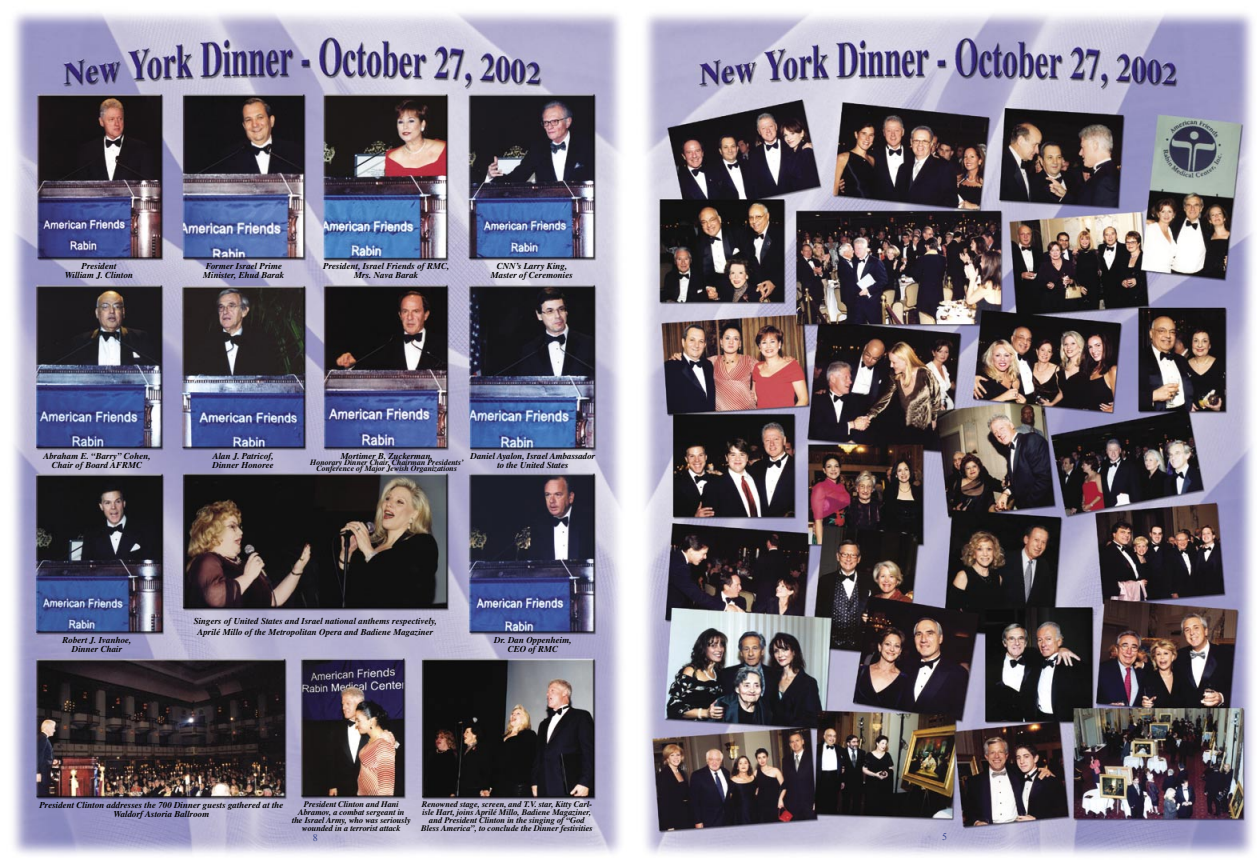
<style>
.page{position:relative;width:1260px;height:864px;background:#fff}
.page>*{position:absolute;margin:0;border:0;box-sizing:border-box;transform-origin:0 0}
.t1{font:10px "Times New Roman";color:#37468e}
.t2{font:italic 700 9px/9px "Times";color:#000;text-align:center}
.t3{font:italic 700 8.5px/8px "Times";letter-spacing:-.005em;color:#000;text-align:center}
.t4{font:italic 700 8px/6px "Times";letter-spacing:-.005em;color:#000;text-align:center}
</style>
<div class="page">
<img style="left:13px;top:12px;width:1241px;height:844px">
<p class="t2" style="left:65px;top:261px;width:70px">President<br>William J. Clinton</p>
<p class="t2" style="left:203px;top:261px;width:83px;text-align:left">Former Israel Prime<br>Minister, Ehud Barak</p>
<p class="t2" style="left:323px;top:261px;width:127px">President, Israel Friends of RMC,<br>Mrs. Nava Barak</p>
<p class="t2" style="left:491px;top:261px;width:83px">CNN’s Larry King,<br>Master of Ceremonies</p>
<p class="t2" style="left:43px;top:451px;width:109px">Abraham E. “Barry” Cohen,<br>Chair of Board AFRMC</p>
<p class="t2" style="left:341px;top:451px;width:94px">Mortimer B. Zuckerman,</p>
<p class="t2" style="left:213px;top:451px;width:63px;text-align:left">Alan J. Patricof,<br>Dinner Honoree</p>
<p class="t2" style="left:471px;top:451px;width:126px">Daniel Ayalon, Israel Ambassador to the United States</p>
<p class="t4" style="left:310px;top:459px;width:155px">Honorary Dinner Chair, Chairman Presidents’<br>Conference of Major Jewish Organizations</p>
<p class="t2" style="left:194px;top:615px;width:245px;line-height:10.8px">Singers of United States and Israel national anthems respectively,<br>Aprilé Millo of the Metropolitan Opera and Badiene Magaziner</p>
<p class="t2" style="left:63px;top:636px;width:70px">Robert J. Ivanhoe,<br>Dinner Chair</p>
<p class="t2" style="left:494px;top:636px;width:79px">Dr. Dan Oppenheim,<br>CEO of RMC</p>
<p class="t2" style="left:39px;top:800px;width:246px">President Clinton addresses the 700 Dinner guests gathered at the<br>Waldorf Astoria Ballroom</p>
<p class="t3" style="left:421px;top:800px;width:173px">Renowned stage, screen, and T.V. star, Kitty Carl&shy;isle Hart, joins Aprilé Millo, Badiene Magaziner, and President Clinton in the singing of “God Bless America”, to conclude the Dinner festivities</p>
<p class="t1" style="left:313px;top:831px;width:6px">8</p>
<p class="t3" style="left:292px;top:800px;width:120px">President Clinton and Hani<br>Abramov, a combat sergeant in the Israel Army, who was seriously wounded in a terrorist attack</p>
<p class="t1" style="left:942px;top:830px;width:6px">5</p>
</div>
